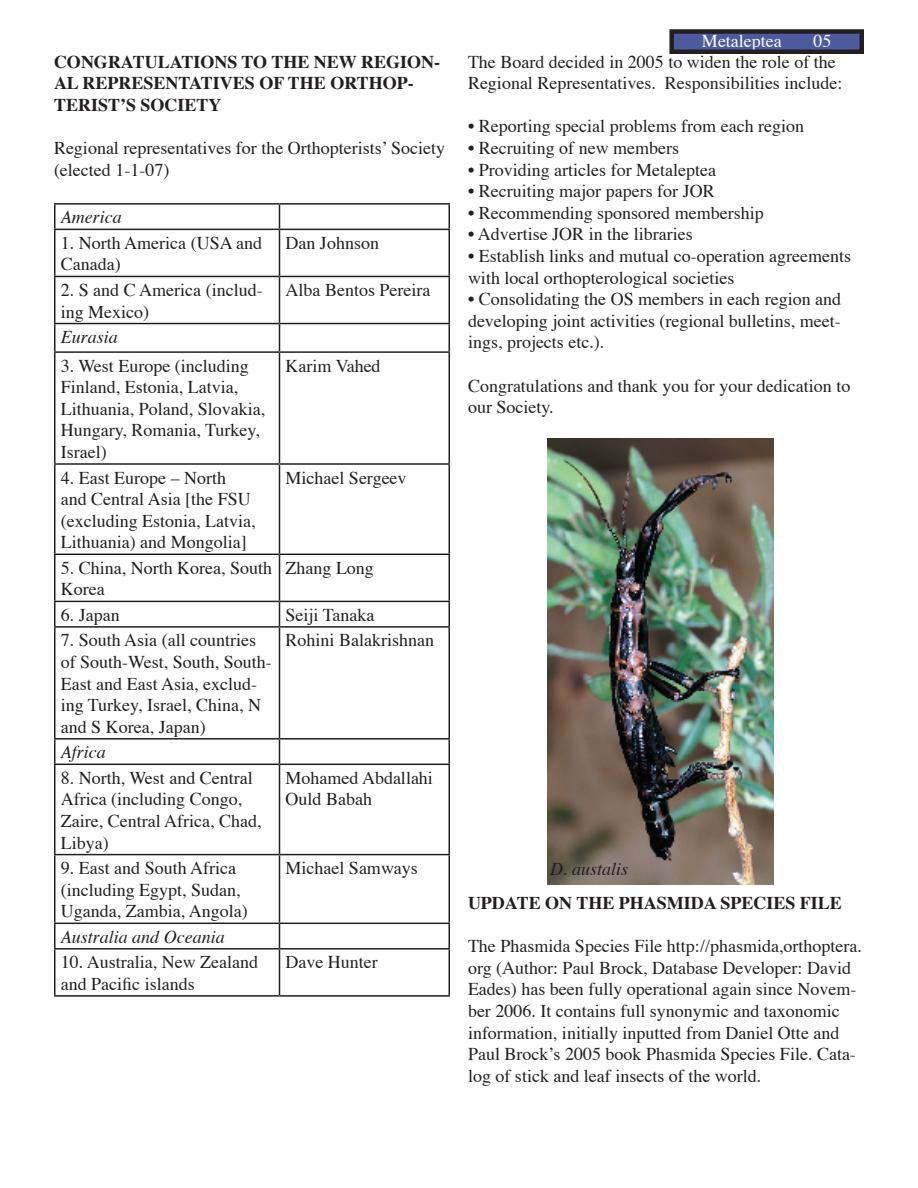
<style>
.page{position:relative;width:918px;height:1188px;background:#fff}
.page>*{position:absolute;margin:0;border:0;box-sizing:border-box;transform-origin:0 0}
.t1{font:18px/21.6px "Times";color:#231f20}
.t2{font:700 18px/21.6px "Times";color:#231f20}
.t3{font:italic 18px "Times";color:#231f20}
.t4{font:18px "Times";color:#fff}
</style>
<div class="page">
<hr style="left:54px;top:203px;width:226px;height:2px;background:#231f20">
<hr style="left:54px;top:205px;width:2px;height:24px;background:#231f20">
<hr style="left:280px;top:203px;width:170px;height:2px;background:#231f20">
<svg style="left:279px;top:205px;width:1px;height:24px"></svg>
<hr style="left:448px;top:205px;width:2px;height:24px;background:#231f20">
<hr style="left:54px;top:229px;width:226px;height:1px;background:#231f20">
<hr style="left:54px;top:230px;width:2px;height:46px;background:#231f20">
<hr style="left:280px;top:229px;width:170px;height:1px;background:#231f20">
<hr style="left:279px;top:230px;width:1px;height:46px;background:#231f20">
<hr style="left:448px;top:230px;width:2px;height:46px;background:#231f20">
<hr style="left:54px;top:276px;width:226px;height:1px;background:#231f20">
<hr style="left:54px;top:277px;width:2px;height:46px;background:#231f20">
<hr style="left:280px;top:276px;width:170px;height:1px;background:#231f20">
<hr style="left:279px;top:277px;width:1px;height:46px;background:#231f20">
<hr style="left:448px;top:277px;width:2px;height:46px;background:#231f20">
<hr style="left:54px;top:323px;width:226px;height:1px;background:#231f20">
<hr style="left:54px;top:324px;width:2px;height:27px;background:#231f20">
<hr style="left:280px;top:323px;width:170px;height:1px;background:#231f20">
<svg style="left:279px;top:324px;width:1px;height:27px"></svg>
<hr style="left:448px;top:324px;width:2px;height:27px;background:#231f20">
<hr style="left:54px;top:351px;width:226px;height:2px;background:#231f20">
<hr style="left:54px;top:353px;width:2px;height:110px;background:#231f20">
<hr style="left:280px;top:351px;width:170px;height:2px;background:#231f20">
<hr style="left:279px;top:353px;width:1px;height:110px;background:#231f20">
<hr style="left:448px;top:353px;width:2px;height:110px;background:#231f20">
<hr style="left:54px;top:463px;width:226px;height:2px;background:#231f20">
<hr style="left:54px;top:465px;width:2px;height:89px;background:#231f20">
<hr style="left:280px;top:463px;width:170px;height:2px;background:#231f20">
<hr style="left:279px;top:465px;width:1px;height:89px;background:#231f20">
<hr style="left:448px;top:465px;width:2px;height:89px;background:#231f20">
<hr style="left:54px;top:554px;width:226px;height:1px;background:#231f20">
<hr style="left:54px;top:555px;width:2px;height:46px;background:#231f20">
<hr style="left:280px;top:554px;width:170px;height:1px;background:#231f20">
<hr style="left:279px;top:555px;width:1px;height:46px;background:#231f20">
<hr style="left:448px;top:555px;width:2px;height:46px;background:#231f20">
<hr style="left:54px;top:601px;width:226px;height:1px;background:#231f20">
<hr style="left:54px;top:602px;width:2px;height:24px;background:#231f20">
<hr style="left:280px;top:601px;width:170px;height:1px;background:#231f20">
<svg style="left:279px;top:602px;width:1px;height:24px"></svg>
<hr style="left:448px;top:602px;width:2px;height:24px;background:#231f20">
<hr style="left:54px;top:626px;width:226px;height:2px;background:#231f20">
<hr style="left:54px;top:628px;width:2px;height:110px;background:#231f20">
<hr style="left:280px;top:626px;width:170px;height:2px;background:#231f20">
<hr style="left:279px;top:628px;width:1px;height:110px;background:#231f20">
<hr style="left:448px;top:628px;width:2px;height:110px;background:#231f20">
<hr style="left:54px;top:738px;width:226px;height:2px;background:#231f20">
<hr style="left:54px;top:740px;width:2px;height:24px;background:#231f20">
<hr style="left:280px;top:738px;width:170px;height:2px;background:#231f20">
<svg style="left:279px;top:740px;width:1px;height:24px"></svg>
<hr style="left:448px;top:740px;width:2px;height:24px;background:#231f20">
<hr style="left:54px;top:764px;width:226px;height:1px;background:#231f20">
<hr style="left:54px;top:765px;width:2px;height:89px;background:#231f20">
<hr style="left:280px;top:764px;width:170px;height:1px;background:#231f20">
<hr style="left:279px;top:765px;width:1px;height:89px;background:#231f20">
<hr style="left:448px;top:765px;width:2px;height:89px;background:#231f20">
<hr style="left:54px;top:854px;width:226px;height:1px;background:#231f20">
<hr style="left:54px;top:855px;width:2px;height:68px;background:#231f20">
<hr style="left:280px;top:854px;width:170px;height:1px;background:#231f20">
<hr style="left:279px;top:855px;width:1px;height:68px;background:#231f20">
<hr style="left:448px;top:855px;width:2px;height:68px;background:#231f20">
<hr style="left:54px;top:923px;width:226px;height:1px;background:#231f20">
<hr style="left:54px;top:924px;width:2px;height:24px;background:#231f20">
<hr style="left:280px;top:923px;width:170px;height:1px;background:#231f20">
<svg style="left:279px;top:924px;width:1px;height:24px"></svg>
<hr style="left:448px;top:924px;width:2px;height:24px;background:#231f20">
<hr style="left:54px;top:948px;width:226px;height:2px;background:#231f20">
<hr style="left:54px;top:950px;width:2px;height:45px;background:#231f20">
<hr style="left:280px;top:948px;width:170px;height:2px;background:#231f20">
<hr style="left:279px;top:950px;width:1px;height:45px;background:#231f20">
<hr style="left:448px;top:950px;width:2px;height:45px;background:#231f20">
<hr style="left:54px;top:995px;width:226px;height:2px;background:#231f20">
<hr style="left:280px;top:995px;width:170px;height:2px;background:#231f20">
<img style="left:547px;top:439px;width:227px;height:445px">
<div style="left:672px;top:32px;width:190px;height:20px;background:#4d5a9e"></div>
<div style="left:669px;top:29px;width:195px;height:25px;border:4px solid #231f20"></div>
<p class="t2" style="left:54px;top:51px;width:388px">CONGRATULATIONS TO THE NEW REGION-<br>AL REPRESENTATIVES OF THE ORTHOP-<br>TERISTʼS SOCIETY</p>
<p class="t1" style="left:54px;top:138px;width:393px">Regional representatives for the Orthopteristsʼ Society (elected 1-1-07)</p>
<p class="t3" style="left:61px;top:206px;width:62px">America</p>
<p class="t1" style="left:61px;top:233px;width:203px">1. North America (USA and<br>Canada)</p>
<p class="t1" style="left:286px;top:233px;width:95px">Dan Johnson</p>
<p class="t1" style="left:61px;top:280px;width:203px">2. S and C America (includ&shy;ing Mexico)</p>
<p class="t1" style="left:286px;top:280px;width:146px">Alba Bentos Pereira</p>
<p class="t3" style="left:61px;top:326px;width:59px">Eurasia</p>
<p class="t1" style="left:61px;top:356px;width:206px">3. West Europe (including<br>Finland, Estonia, Latvia,<br>Lithuania, Poland, Slovakia,<br>Hungary, Romania, Turkey,<br>Israel)</p>
<p class="t1" style="left:286px;top:356px;width:97px">Karim Vahed</p>
<p class="t1" style="left:61px;top:468px;width:196px">4. East Europe – North and Central Asia [the FSU (excluding Estonia, Latvia,<br>Lithuania) and Mongolia]</p>
<p class="t1" style="left:286px;top:468px;width:123px">Michael Sergeev</p>
<p class="t1" style="left:61px;top:558px;width:213px">5. China, North Korea, South<br>Korea</p>
<p class="t1" style="left:286px;top:558px;width:90px">Zhang Long</p>
<p class="t1" style="left:61px;top:605px;width:60px">6. Japan</p>
<p class="t1" style="left:286px;top:605px;width:90px">Seiji Tanaka</p>
<p class="t1" style="left:61px;top:631px;width:213px">7. South Asia (all countries of South-West, South, South-<br>East and East Asia, exclud&shy;ing Turkey, Israel, China, N and S Korea, Japan)</p>
<p class="t1" style="left:286px;top:631px;width:150px">Rohini Balakrishnan</p>
<p class="t3" style="left:61px;top:741px;width:46px">Africa</p>
<p class="t1" style="left:61px;top:768px;width:202px">8. North, West and Central<br>Africa (including Congo,<br>Zaire, Central Africa, Chad,<br>Libya)</p>
<p class="t1" style="left:286px;top:768px;width:149px">Mohamed Abdallahi<br>Ould Babah</p>
<p class="t1" style="left:61px;top:858px;width:188px">9. East and South Africa (including Egypt, Sudan,<br>Uganda, Zambia, Angola)</p>
<p class="t1" style="left:286px;top:858px;width:134px">Michael Samways</p>
<p class="t3" style="left:61px;top:926px;width:165px">Australia and Oceania</p>
<p class="t1" style="left:61px;top:953px;width:199px">10. Australia, New Zealand and Pacific islands</p>
<p class="t1" style="left:286px;top:953px;width:94px">Dave Hunter</p>
<p class="t4" style="left:702px;top:30px;width:81px">Metaleptea</p>
<p class="t4" style="left:813px;top:30px;width:19px">05</p>
<p class="t1" style="left:468px;top:52px;width:376px">The Board decided in 2005 to widen the role of the<br>Regional Representatives. Responsibilities include:</p>
<p class="t1" style="left:468px;top:117px;width:338px">• Reporting special problems from each region</p>
<p class="t1" style="left:468px;top:138px;width:213px">• Recruiting of new members</p>
<p class="t1" style="left:468px;top:160px;width:250px">• Providing articles for Metaleptea</p>
<p class="t1" style="left:468px;top:181px;width:248px">• Recruiting major papers for JOR</p>
<p class="t1" style="left:468px;top:203px;width:297px">• Recommending sponsored membership</p>
<p class="t1" style="left:468px;top:225px;width:226px">• Advertise JOR in the libraries</p>
<p class="t1" style="left:468px;top:246px;width:385px">• Establish links and mutual co-operation agreements with local orthopterological societies</p>
<p class="t1" style="left:468px;top:289px;width:375px;text-align:justify">• Consolidating the OS members in each region and developing joint activities (regional bulletins, meet&shy;ings, projects etc.).</p>
<p class="t1" style="left:468px;top:376px;width:384px">Congratulations and thank you for your dedication to our Society.</p>
<p class="t3" style="left:550px;top:858px;width:80px">D. austalis</p>
<p class="t2" style="left:468px;top:893px;width:375px">UPDATE ON THE PHASMIDA SPECIES FILE</p>
<p class="t1" style="left:468px;top:936px;width:395px">The Phasmida Species File http://phasmida,orthoptera. org (Author: Paul Brock, Database Developer: David Eades) has been fully operational again since Novem&shy;ber 2006. It contains full synonymic and taxonomic information, initially inputted from Daniel Otte and Paul Brockʼs 2005 book Phasmida Species File. Cata&shy;log of stick and leaf insects of the world.</p>
</div>
